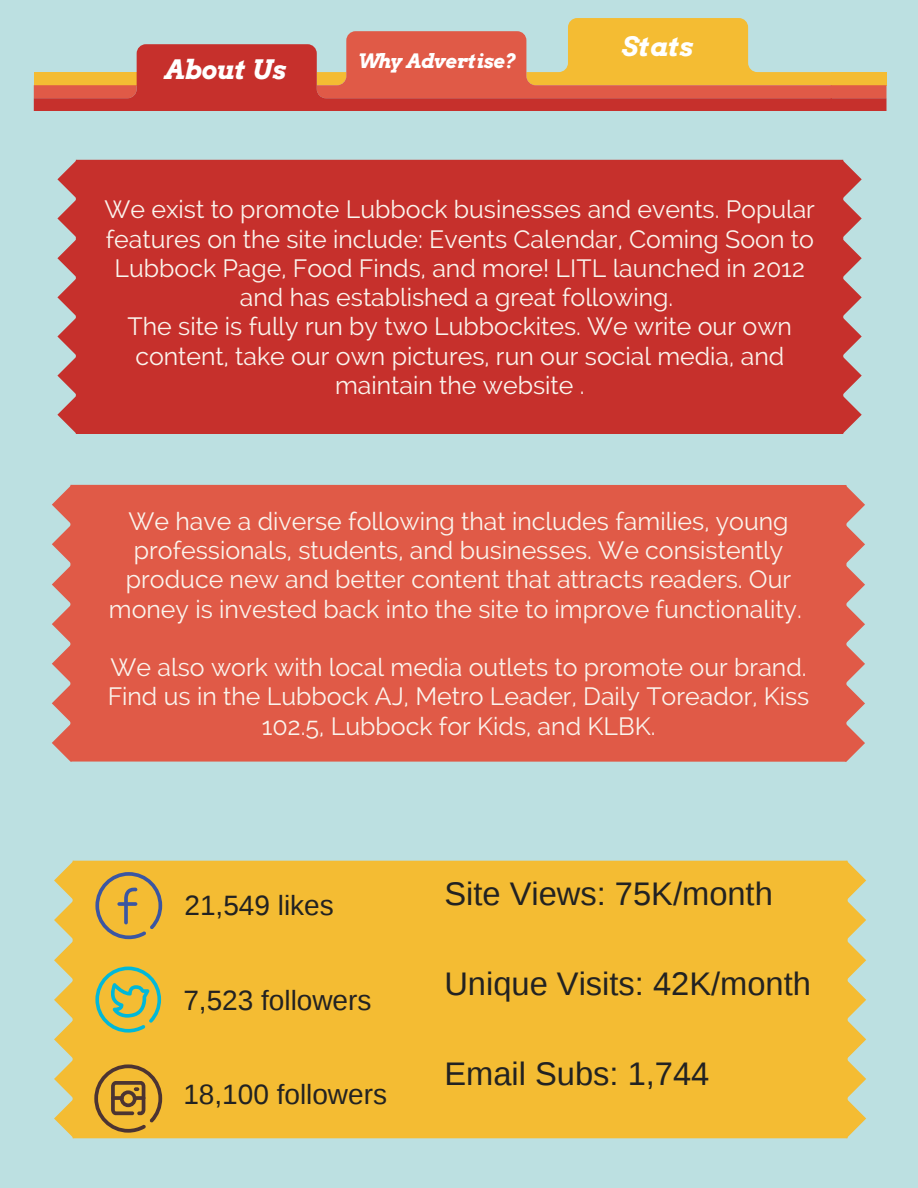
<style>
.page{position:relative;width:918px;height:1188px;background:#bce0e1}
.page>*{position:absolute;margin:0;border:0;box-sizing:border-box;transform-origin:0 0}
.t1{font:32.7px "Liberation Sans";color:#222}
.t2{font:28.05px "Liberation Sans";color:#222}
.t3{font:italic 700 26.55px "Arvo";color:#fff}
.t4{font:24.9px/29.2px "Raleway";color:#faf4ed;text-align:center}
.t5{font:italic 700 19.8px "Arvo";color:#fff}
</style>
<div class="page">
<svg style="left:346px;top:18px;width:540px;height:92px"></svg>
<svg style="left:34px;top:44px;width:798px;height:66px;background:#d5714e"></svg>
<div style="left:77px;top:160px;width:765px;height:273px;background:#c6302c"></div>
<svg style="left:842px;top:160px;width:20px;height:273px"></svg>
<svg style="left:57px;top:160px;width:20px;height:273px"></svg>
<div style="left:72px;top:485px;width:773px;height:277px;background:#e05a47"></div>
<svg style="left:845px;top:485px;width:20px;height:277px"></svg>
<svg style="left:52px;top:485px;width:20px;height:277px"></svg>
<div style="left:74px;top:861px;width:772px;height:277px;background:#f4bc33"></div>
<svg style="left:846px;top:861px;width:20px;height:277px"></svg>
<svg style="left:54px;top:861px;width:20px;height:277px"></svg>
<svg style="left:95px;top:872px;width:67px;height:67px;background:#cea749"></svg>
<svg style="left:95px;top:967px;width:66px;height:66px;background:#b5ba5d"></svg>
<svg style="left:94px;top:1064px;width:68px;height:69px;background:#c39432"></svg>
<p class="t3" style="left:165px;top:53px;width:122px">About Us</p>
<p class="t5" style="left:358px;top:48px;width:159px">Why Advertise?</p>
<p class="t3" style="left:622px;top:31px;width:72px">Stats</p>
<p class="t4" style="left:105px;top:195px;width:712px">We exist to promote Lubbock businesses and events. Popular features on the site include: Events Calendar, Coming Soon to Lubbock Page, Food Finds, and more! LITL launched in 2012 and has established a great following.<br>The site is fully run by two Lubbockites. We write our own content, take our own pictures, run our social media, and maintain the website .</p>
<p class="t4" style="left:109px;top:506px;width:694px">We have a diverse following that includes families, young professionals, students, and businesses. We consistently produce new and better content that attracts readers. Our money is invested back into the site to improve functionality.</p>
<p class="t4" style="left:108px;top:653px;width:703px">We also work with local media outlets to promote our brand.<br>Find us in the Lubbock AJ, Metro Leader, Daily Toreador, Kiss<br>102.5, Lubbock for Kids, and KLBK.</p>
<p class="t2" style="left:184px;top:889px;width:151px">21,549 likes</p>
<p class="t2" style="left:183px;top:985px;width:190px">7,523 followers</p>
<p class="t2" style="left:183px;top:1078px;width:205px">18,100 followers</p>
<h1 class="t1" style="left:444px;top:875px;width:330px">Site Views: 75K/month</h1>
<h1 class="t1" style="left:444px;top:965px;width:368px">Unique Visits: 42K/month</h1>
<h1 class="t1" style="left:444px;top:1055px;width:267px">Email Subs: 1,744</h1>
</div>
